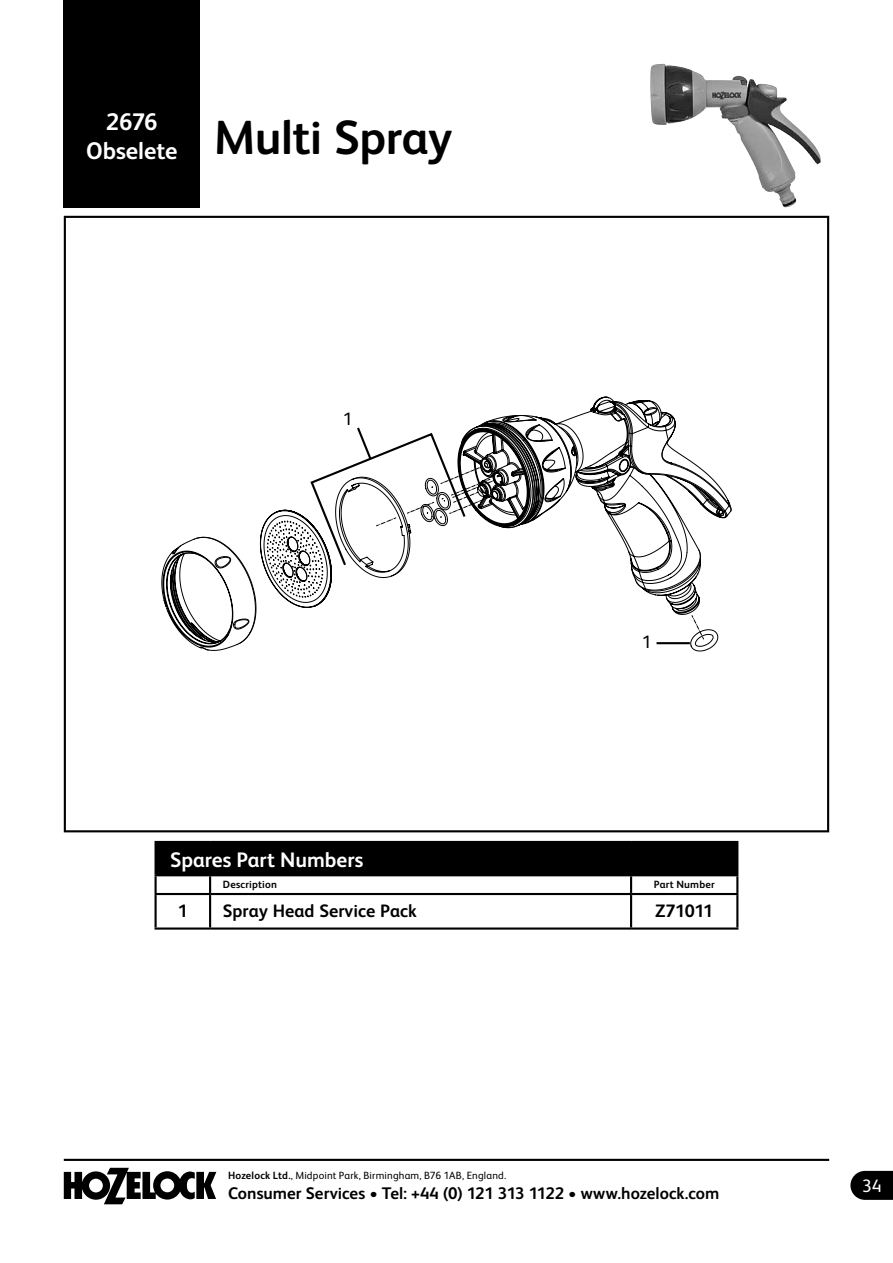
<style>
.page{position:relative;width:893px;height:1263px;background:#fff}
.page>*{position:absolute;margin:0;border:0;box-sizing:border-box;transform-origin:0 0}
.t1{font:700 48px "FS Albert Pro";letter-spacing:-.015em;color:#000}
.t2{font:700 24px "FS Albert Pro";color:#fff}
.t3{font:700 21px "FS Albert Pro";color:#fff}
.t4{font:700 18px "FS Albert Pro";color:#000}
.t5{font:18px "FS Albert Pro";color:#fff}
.t6{font:18px "FS Albert Pro";color:#000}
.t7{font:700 16.8px "FS Albert Pro";color:#000}
.t8{font:10.5px "FS Albert Pro";letter-spacing:.015em;color:#000}
.t9{font:700 10.5px "FS Albert Pro";letter-spacing:.015em;color:#000}
.s1{font-weight:700}
</style>
<div class="page">
<svg style="left:64px;top:1168px;width:152px;height:36px"></svg>
<svg style="left:850px;top:1171px;width:43px;height:29px"></svg>
<hr style="left:64px;top:1159px;width:765px;height:2px;background:#000">
<div style="left:64px;top:0;width:136px;height:207px;background:#000"></div>
<div style="left:156px;top:842px;width:581px;height:33px;background:#000"></div>
<hr style="left:155px;top:841px;width:55px;height:2px;background:#000">
<hr style="left:155px;top:843px;width:2px;height:31px;background:#000">
<hr style="left:210px;top:841px;width:421px;height:2px;background:#000">
<hr style="left:631px;top:841px;width:107px;height:2px;background:#000">
<hr style="left:736px;top:843px;width:2px;height:31px;background:#000">
<hr style="left:155px;top:874px;width:55px;height:2px;background:#000">
<svg style="left:155px;top:876px;width:2px;height:17px"></svg>
<hr style="left:210px;top:874px;width:421px;height:2px;background:#000">
<svg style="left:209px;top:876px;width:2px;height:17px"></svg>
<hr style="left:631px;top:874px;width:107px;height:2px;background:#000">
<svg style="left:630px;top:876px;width:2px;height:17px"></svg>
<svg style="left:736px;top:876px;width:2px;height:17px"></svg>
<hr style="left:155px;top:893px;width:55px;height:2px;background:#000">
<hr style="left:155px;top:895px;width:2px;height:32px;background:#000">
<hr style="left:210px;top:893px;width:421px;height:2px;background:#000">
<hr style="left:209px;top:895px;width:2px;height:32px;background:#000">
<hr style="left:631px;top:893px;width:107px;height:2px;background:#000">
<hr style="left:630px;top:895px;width:2px;height:32px;background:#000">
<hr style="left:736px;top:895px;width:2px;height:32px;background:#000">
<hr style="left:155px;top:927px;width:55px;height:3px;background:#000">
<hr style="left:210px;top:927px;width:421px;height:3px;background:#000">
<hr style="left:631px;top:927px;width:107px;height:3px;background:#000">
<svg style="left:163px;top:397px;width:568px;height:254px"></svg>
<hr style="left:657px;top:642px;width:33px;height:2px;background:#000">
<img style="left:650px;top:64px;width:170px;height:143px">
<h2 class="t2" style="left:106px;top:105px;width:53px">2676</h2>
<h1 class="t1" style="left:86px;top:104px;width:368px"><sub>Obselete</sub> Multi Spray</h1>
<p class="t6" style="left:343px;top:405px;width:11px">1</p>
<p class="t6" style="left:642px;top:629px;width:11px">1</p>
<p class="t3" style="left:170px;top:845px;width:195px">Spares Part Numbers</p>
<p class="t9" style="left:223px;top:877px;width:56px">Description</p>
<p class="t9" style="left:654px;top:877px;width:62px">Part Number</p>
<p class="t4" style="left:178px;top:898px;width:12px">1</p>
<p class="t4" style="left:223px;top:898px;width:196px">Spray Head Service Pack</p>
<p class="t4" style="left:655px;top:898px;width:60px">Z71011</p>
<p class="t8" style="left:228px;top:1168px;width:280px"><span class="s1">Hozelock Ltd.</span>, Midpoint Park, Birmingham, B76 1AB, England.</p>
<p class="t7" style="left:228px;top:1181px;width:493px">Consumer Services • Tel: +44 (0) 121 313 1122 • www.hozelock.com</p>
<p class="t5" style="left:862px;top:1173px;width:21px">34</p>
</div>
